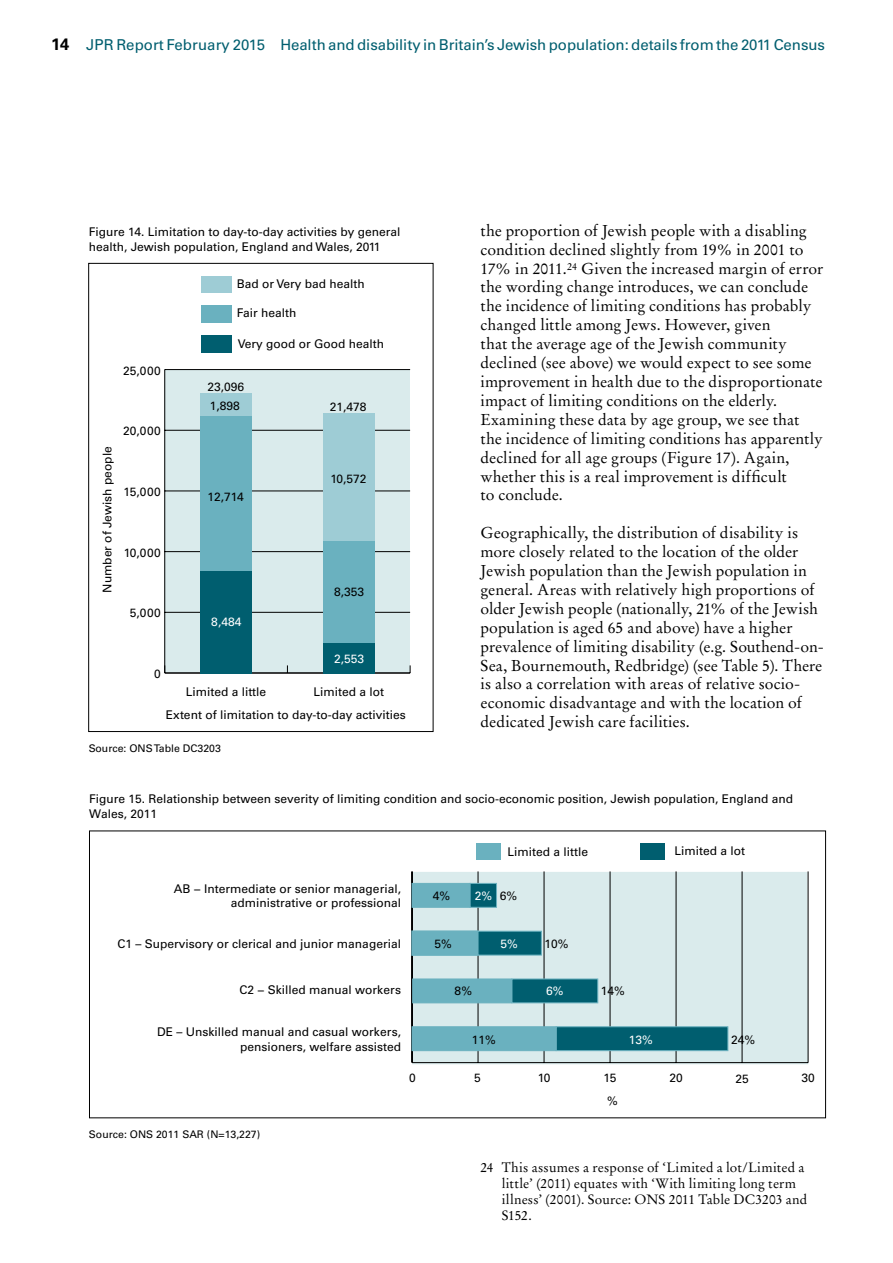
<style>
.page{position:relative;width:893px;height:1263px;background:#fff}
.page>*{position:absolute;margin:0;border:0;box-sizing:border-box;transform-origin:0 0}
.t1{font:15.75px/18.9px "Stempel Garamond LT Std";letter-spacing:.005em;color:#000}
.t2{font:15px "Univers LT Std";letter-spacing:-.005em;color:#005e6f}
.t3{font:13.5px/16.2px "Stempel Garamond LT Std";letter-spacing:.015em;color:#000}
.t4{font:12px/14.4px "Univers LT Std";color:#000;text-align:right}
.t5{font:12px "Univers LT Std";color:#fff}
.t6{font:10.5px "Univers LT Std";color:#000}
.s1{font-weight:700;font-size:16.5px;color:#000}
</style>
<div class="page">
<div style="left:411px;top:872px;width:397px;height:192px;background:#daebec"></div>
<hr style="left:412px;top:1062px;width:396px;height:1px;background:#000">
<hr style="left:478px;top:871px;width:1px;height:191px;background:#000">
<hr style="left:544px;top:871px;width:1px;height:191px;background:#000">
<hr style="left:610px;top:871px;width:1px;height:191px;background:#000">
<hr style="left:676px;top:871px;width:1px;height:191px;background:#000">
<hr style="left:742px;top:871px;width:1px;height:191px;background:#000">
<hr style="left:808px;top:871px;width:1px;height:191px;background:#000">
<hr style="left:412px;top:871px;width:1px;height:191px;background:#000">
<div style="left:476px;top:844px;width:25px;height:16px;background:#6ab1bf"></div>
<div style="left:412px;top:883px;width:58px;height:25px;background:#6ab1bf;border:1px solid #6ab1bf"></div>
<div style="left:411px;top:930px;width:68px;height:26px;background:#6ab1bf;border:2px solid #6ab1bf"></div>
<div style="left:412px;top:978px;width:100px;height:25px;background:#6ab1bf;border:1px solid #6ab1bf"></div>
<div style="left:412px;top:1026px;width:144px;height:25px;background:#6ab1bf;border:1px solid #6ab1bf"></div>
<div style="left:640px;top:844px;width:25px;height:16px;background:#005e6f"></div>
<div style="left:470px;top:883px;width:27px;height:25px;background:#005e6f;border:1px solid #6ab1bf"></div>
<div style="left:478px;top:931px;width:64px;height:24px;background:#005e6f;border:1px solid #6ab1bf"></div>
<div style="left:512px;top:978px;width:86px;height:25px;background:#005e6f;border:1px solid #6ab1bf"></div>
<div style="left:556px;top:1026px;width:172px;height:25px;background:#005e6f;border:1px solid #6ab1bf"></div>
<div style="left:164px;top:369px;width:246px;height:304px;background:#daebec"></div>
<div style="left:88px;top:263px;width:345px;height:469px;border:1px solid #000"></div>
<hr style="left:164px;top:370px;width:1px;height:303px;background:#000">
<hr style="left:165px;top:673px;width:245px;height:1px;background:#000">
<hr style="left:165px;top:612px;width:245px;height:1px;background:#000">
<hr style="left:165px;top:551px;width:245px;height:1px;background:#000">
<hr style="left:165px;top:491px;width:245px;height:1px;background:#000">
<hr style="left:165px;top:430px;width:245px;height:1px;background:#000">
<hr style="left:165px;top:369px;width:245px;height:1px;background:#000">
<div style="left:201px;top:276px;width:31px;height:17px;background:#9eccd5"></div>
<div style="left:200px;top:394px;width:52px;height:23px;background:#9eccd5"></div>
<div style="left:323px;top:413px;width:52px;height:129px;background:#9eccd5"></div>
<div style="left:201px;top:306px;width:31px;height:17px;background:#6ab1bf"></div>
<div style="left:200px;top:417px;width:52px;height:154px;background:#6ab1bf"></div>
<div style="left:323px;top:542px;width:52px;height:101px;background:#6ab1bf"></div>
<div style="left:201px;top:335px;width:31px;height:18px;background:#005e6f"></div>
<div style="left:200px;top:571px;width:52px;height:103px;background:#005e6f"></div>
<div style="left:323px;top:643px;width:52px;height:31px;background:#005e6f"></div>
<p class="t2" style="left:51px;top:36px;width:775px"><span class="s1">14</span> JPR Report February 2015 Health and disability in Britain’s Jewish population: details from the 2011 Census</p>
<p class="t4" style="left:89px;top:225px;width:313px;text-align:left">Figure 14. Limitation to day-to-day activities by general health, Jewish population, England and Wales, 2011</p>
<p class="t4" style="left:123px;top:363px;width:39px">25,000</p>
<p class="t4" style="left:100px;top:593px;width:148px;rotate:-90deg">Number of Jewish people</p>
<p class="t4" style="left:123px;top:424px;width:39px">20,000</p>
<p class="t4" style="left:123px;top:484px;width:39px">15,000</p>
<p class="t4" style="left:124px;top:545px;width:38px">10,000</p>
<p class="t4" style="left:130px;top:606px;width:32px">5,000</p>
<p class="t4" style="left:237px;top:276px;width:129px">Bad or Very bad health</p>
<p class="t4" style="left:237px;top:306px;width:61px">Fair health</p>
<p class="t4" style="left:238px;top:337px;width:148px">Very good or Good health</p>
<p class="t4" style="left:208px;top:380px;width:38px">23,096</p>
<p class="t4" style="left:210px;top:398px;width:32px">1,898</p>
<p class="t4" style="left:208px;top:490px;width:38px">12,714</p>
<p class="t5" style="left:211px;top:615px;width:32px">8,484</p>
<p class="t4" style="left:330px;top:400px;width:38px">21,478</p>
<p class="t4" style="left:330px;top:472px;width:38px">10,572</p>
<p class="t4" style="left:334px;top:584px;width:32px">8,353</p>
<p class="t4" style="left:154px;top:667px;width:8px">0</p>
<p class="t5" style="left:334px;top:651px;width:32px">2,553</p>
<p class="t4" style="left:186px;top:685px;width:82px">Limited a little</p>
<p class="t4" style="left:313px;top:685px;width:72px">Limited a lot</p>
<p class="t4" style="left:166px;top:707px;width:241px">Extent of limitation to day-to-day activities</p>
<p class="t6" style="left:89px;top:742px;width:134px">Source: ONS Table DC3203</p>
<p class="t1" style="left:480px;top:221px;width:344px">the proportion of Jewish people with a disabling condition declined slightly from 19% in 2001 to 17% in 2011.<sup>24</sup> Given the increased margin of error the wording change introduces, we can conclude the incidence of limiting conditions has probably changed little among Jews. However, given<br>that the average age of the Jewish community declined (see above) we would expect to see some improvement in health due to the disproportionate impact of limiting conditions on the elderly.<br>Examining these data by age group, we see that the incidence of limiting conditions has apparently declined for all age groups (Figure 17). Again, whether this is a real improvement is difficult<br>to conclude.</p>
<p class="t1" style="left:480px;top:523px;width:345px">Geographically, the distribution of disability is more closely related to the location of the older Jewish population than the Jewish population in general. Areas with relatively high proportions of older Jewish people (nationally, 21% of the Jewish population is aged 65 and above) have a higher prevalence of limiting disability (e.g. Southend-on-Sea, Bournemouth, Redbridge) (see Table 5). There is also a correlation with areas of relative socio&shy;economic disadvantage and with the location of dedicated Jewish care facilities.</p>
<p class="t4" style="left:89px;top:792px;width:706px;text-align:left">Figure 15. Relationship between severity of limiting condition and socio-economic position, Jewish population, England and<br>Wales, 2011</p>
<p class="t4" style="left:508px;top:844px;width:82px">Limited a little</p>
<p class="t4" style="left:675px;top:844px;width:72px">Limited a lot</p>
<p class="t4" style="left:174px;top:882px;width:229px">AB − Intermediate or senior managerial, administrative or professional</p>
<p class="t4" style="left:500px;top:888px;width:19px">6%</p>
<p class="t5" style="left:475px;top:888px;width:19px">2%</p>
<p class="t4" style="left:433px;top:888px;width:19px">4%</p>
<p class="t4" style="left:118px;top:936px;width:285px">C1 – Supervisory or clerical and junior managerial</p>
<p class="t4" style="left:239px;top:982px;width:163px">C2 − Skilled manual workers</p>
<p class="t4" style="left:435px;top:937px;width:19px">5%</p>
<p class="t4" style="left:455px;top:983px;width:19px">8%</p>
<p class="t5" style="left:500px;top:937px;width:19px">5%</p>
<p class="t4" style="left:544px;top:937px;width:26px">10%</p>
<p class="t5" style="left:546px;top:983px;width:19px">6%</p>
<p class="t4" style="left:601px;top:983px;width:26px">14%</p>
<p class="t4" style="left:157px;top:1025px;width:245px">DE – Unskilled manual and casual workers, pensioners, welfare assisted</p>
<p class="t4" style="left:472px;top:1032px;width:26px">11%</p>
<p class="t5" style="left:629px;top:1032px;width:26px">13%</p>
<p class="t4" style="left:731px;top:1032px;width:26px">24%</p>
<p class="t4" style="left:409px;top:1071px;width:8px">0</p>
<p class="t4" style="left:474px;top:1071px;width:8px">5</p>
<p class="t4" style="left:538px;top:1071px;width:14px">10</p>
<p class="t4" style="left:603px;top:1071px;width:15px">15</p>
<p class="t4" style="left:669px;top:1071px;width:15px">20</p>
<p class="t4" style="left:735px;top:1071px;width:15px">25</p>
<p class="t4" style="left:801px;top:1070px;width:15px">30</p>
<p class="t6" style="left:89px;top:1128px;width:173px">Source: ONS 2011 SAR (N=13,227)</p>
<p class="t4" style="left:607px;top:1094px;width:12px">%</p>
<p class="t3" style="left:502px;top:1159px;width:307px;text-indent:-21px">24 This assumes a response of ‘Limited a lot/Limited a little’ (2011) equates with ‘With limiting long term illness’ (2001). Source: ONS 2011 Table DC3203 and S152.</p>
</div>
